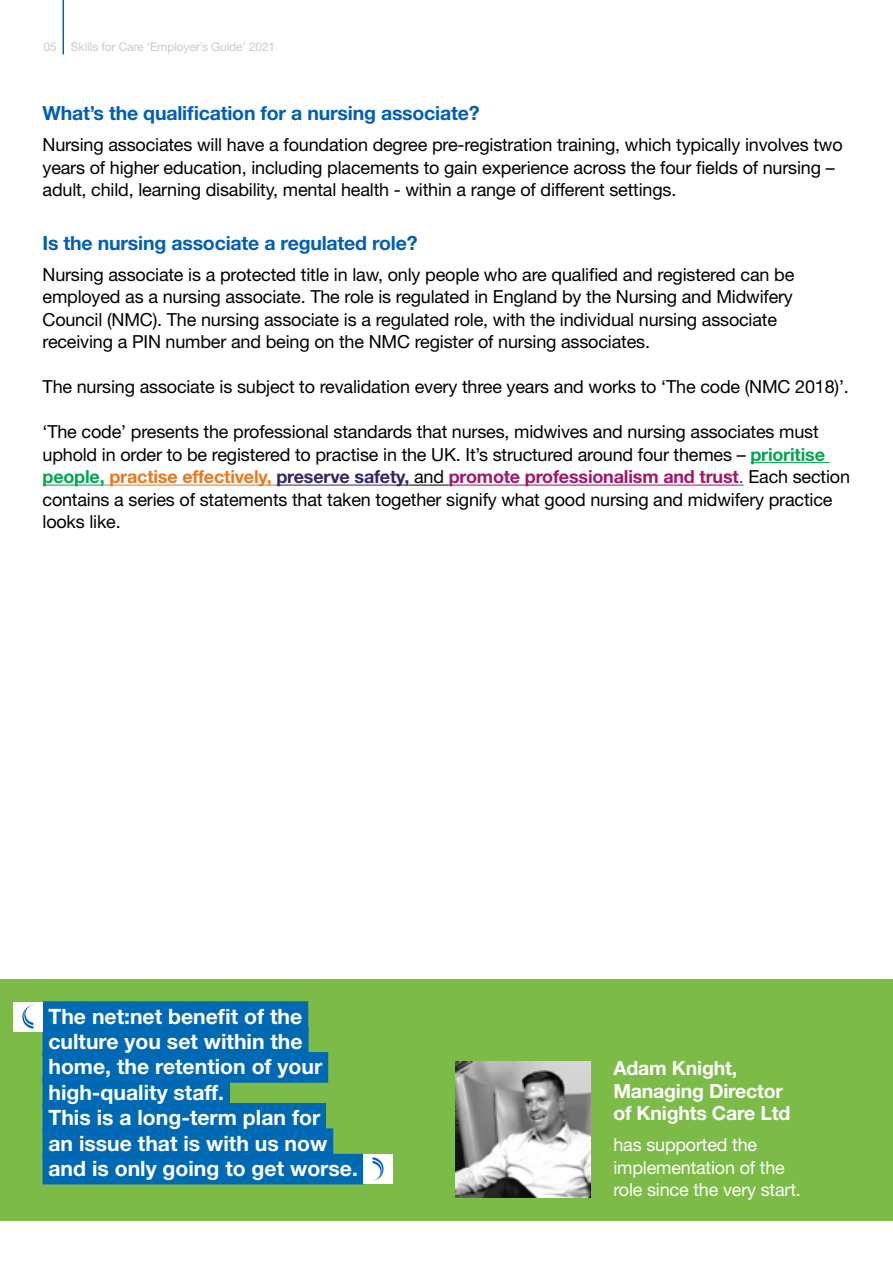
<style>
.page{position:relative;width:893px;height:1263px;background:#fff}
.page>*{position:absolute;margin:0;border:0;box-sizing:border-box;transform-origin:0 0}
.t1{font:700 21.15px/25.3px "Helvetica Neue LT Std";color:#fff}
.t2{font:700 19.5px "Helvetica Neue LT Std";letter-spacing:-.01em;color:#005eb8}
.t3{font:700 19.5px/22.5px "Helvetica Neue LT Std";letter-spacing:-.01em;color:#fff}
.t4{font:18px/22.5px "Helvetica Neue LT Std";letter-spacing:-.01em;color:#000}
.t5{font:18px/22.5px "Helvetica Neue LT Std";letter-spacing:-.01em;color:#fff}
.t6{font:12px "Helvetica Neue LT Std";letter-spacing:-.01em;color:#cacacb}
.s1{font-weight:700;color:#04a550}
.s2{font-weight:700;color:#e97820}
.s3{font-weight:700;color:#322668}
.s4{font-weight:700;color:#a1166a}
.s5{color:#275b9b}
</style>
<div class="page">
<hr style="left:63px;top:0;width:1px;height:54px;background:#005eb8">
<hr style="left:750px;top:462px;width:80px;height:1px;background:#04a550">
<hr style="left:43px;top:485px;width:62px;height:1px;background:#04a550">
<hr style="left:105px;top:485px;width:171px;height:1px;background:#e97820">
<hr style="left:276px;top:485px;width:133px;height:1px;background:#322668">
<hr style="left:409px;top:485px;width:40px;height:1px;background:#000">
<hr style="left:449px;top:485px;width:290px;height:1px;background:#a1166a">
<div style="left:0;top:979px;width:893px;height:241px;background:#7cbb48"></div>
<div style="left:43px;top:1001px;width:265px;height:31px;background:#0069b3"></div>
<div style="left:43px;top:1027px;width:266px;height:30px;background:#0069b3"></div>
<div style="left:43px;top:1052px;width:285px;height:31px;background:#0069b3"></div>
<div style="left:43px;top:1077px;width:187px;height:31px;background:#0069b3"></div>
<div style="left:43px;top:1103px;width:283px;height:30px;background:#0069b3"></div>
<div style="left:43px;top:1128px;width:290px;height:31px;background:#0069b3"></div>
<div style="left:43px;top:1154px;width:321px;height:30px;background:#0069b3"></div>
<img style="left:455px;top:1061px;width:136px;height:136px">
<div style="left:363px;top:1154px;width:30px;height:29px;background:#fff"></div>
<svg style="left:373px;top:1157px;width:11px;height:23px"></svg>
<div style="left:13px;top:1002px;width:30px;height:29px;background:#fff"></div>
<svg style="left:22px;top:1005px;width:11px;height:23px"></svg>
<p class="t6" style="left:43px;top:40px;width:233px">05 Skills for Care ‘Employer’s Guide’ 2021</p>
<p class="t2" style="left:43px;top:101px;width:439px">What’s the qualification for a nursing associate?</p>
<p class="t4" style="left:43px;top:133px;width:802px">Nursing associates will have a foundation degree pre-registration training, which typically involves two years of higher education, including placements to gain experience across the four fields of nursing – adult, child, learning disability, mental health - within a range of different settings.</p>
<p class="t2" style="left:43px;top:231px;width:377px">Is the nursing associate a regulated role?</p>
<p class="t4" style="left:43px;top:263px;width:753px">Nursing associate is a protected title in law, only people who are qualified and registered can be employed as a nursing associate. The role is regulated in England by the Nursing and Midwifery Council (NMC). The nursing associate is a regulated role, with the individual nursing associate receiving a PIN number and being on the NMC register of nursing associates.</p>
<p class="t4" style="left:43px;top:375px;width:808px">The nursing associate is subject to revalidation every three years and works to ‘The code (NMC 2018)’.</p>
<p class="t4" style="left:43px;top:420px;width:809px">‘The code’ presents the professional standards that nurses, midwives and nursing associates must uphold in order to be registered to practise in the UK. It’s structured around four themes – <span class="s1">prioritise people,</span> <span class="s2">practise effectively,</span> <span class="s3">preserve safety,</span> and <span class="s4">promote professionalism and trust</span><span class="s5">.</span> Each section contains a series of statements that taken together signify what good nursing and midwifery practice looks like.</p>
<p class="t1" style="left:48px;top:1003px;width:311px">The net:net benefit of the culture you set within the home, the retention of your high-quality staff.<br>This is a long-term plan for<br>an issue that is with us now and is only going to get worse.</p>
<p class="t3" style="left:613px;top:1057px;width:179px">Adam Knight,<br>Managing Director of Knights Care Ltd</p>
<p class="t5" style="left:613px;top:1133px;width:189px">has supported the implementation of the role since the very start.</p>
</div>
